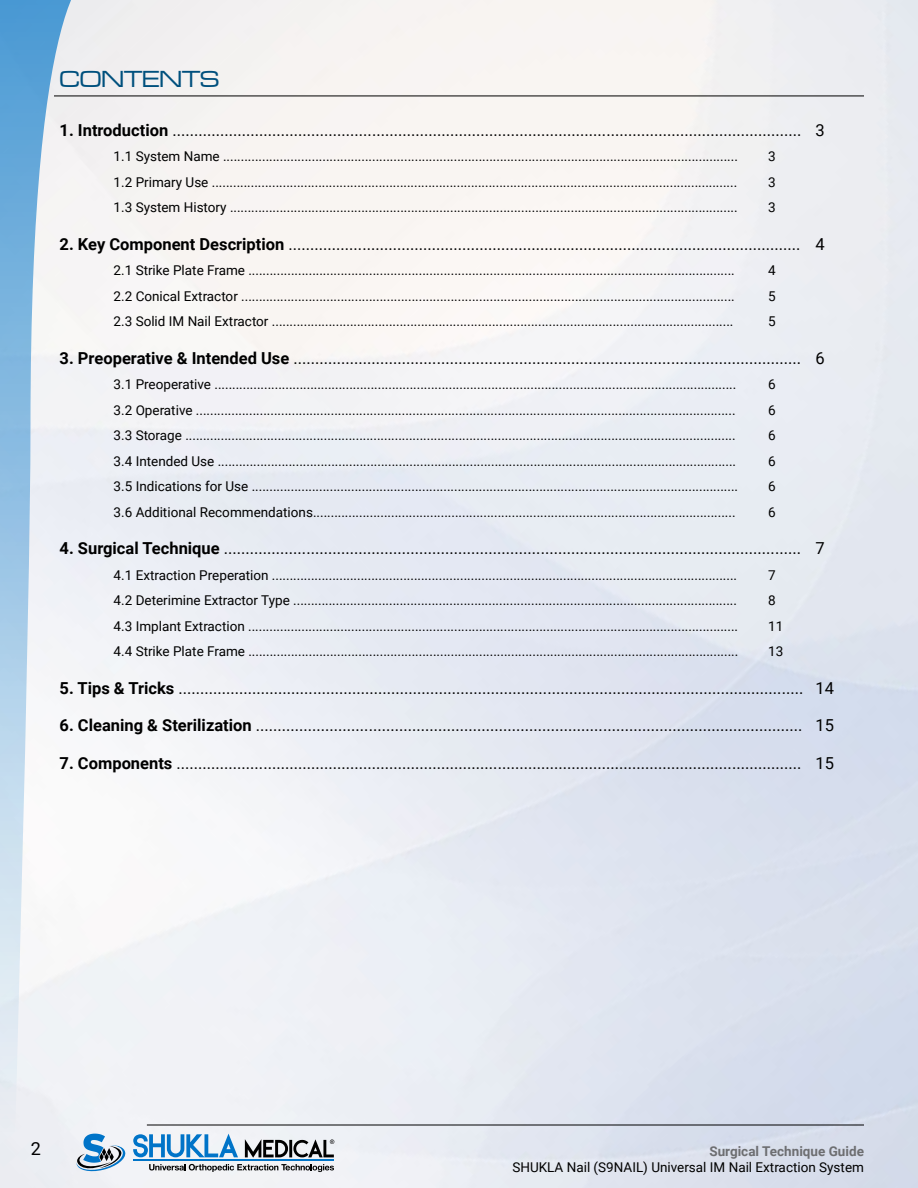
<style>
.page{position:relative;width:918px;height:1188px;background:#fff}
.page>*{position:absolute;margin:0;border:0;box-sizing:border-box;transform-origin:0 0}
.t1{font:24px "Microgramma DEE Medi Exte";color:#00507d}
.t2{font:18px "Roboto";color:#000}
.t3{font:16.5px "Roboto";color:#000}
.t4{font:13.5px "Roboto";color:#000}
.t5{font:700 13.5px "Roboto";color:#6d6e71}
.s1{font-weight:700}
</style>
<div class="page">
<img style="left:96px;top:0;width:822px;height:1188px">
<svg style="left:149px;top:1164px;width:185px;height:8px"></svg>
<svg style="left:245px;top:1139px;width:89px;height:19px"></svg>
<svg style="left:133px;top:1134px;width:105px;height:23px"></svg>
<hr style="left:133px;top:1160px;width:201px;height:1px;background:#0074c8">
<svg style="left:96px;top:1134px;width:30px;height:38px"></svg>
<hr style="left:147px;top:1125px;width:717px;height:1px;background:#000">
<hr style="left:54px;top:96px;width:810px;height:1px;background:#000">
<svg style="left:0;top:0;width:96px;height:1188px;fill:#eff0f4"></svg>
<h1 class="t1" style="left:59px;top:64px;width:162px">CONTENTS</h1>
<p class="t3" style="left:60px;top:118px;width:767px"><span class="s1">1. Introduction</span> ................................................................................................................................................. 3</p>
<p class="t4" style="left:114px;top:147px;width:626px">1.1 System Name .................................................................................................................................................</p>
<p class="t4" style="left:768px;top:147px;width:9px">3</p>
<p class="t4" style="left:114px;top:172px;width:625px">1.2 Primary Use ....................................................................................................................................................</p>
<p class="t4" style="left:768px;top:172px;width:9px">3</p>
<p class="t4" style="left:114px;top:198px;width:626px">1.3 System History ...............................................................................................................................................</p>
<p class="t4" style="left:768px;top:198px;width:9px">3</p>
<p class="t3" style="left:60px;top:232px;width:767px"><span class="s1">2. Key Component Description</span> ...................................................................................................................... 4</p>
<p class="t4" style="left:114px;top:261px;width:623px">2.1 Strike Plate Frame .........................................................................................................................................</p>
<p class="t4" style="left:768px;top:261px;width:9px">4</p>
<p class="t4" style="left:114px;top:286px;width:623px">2.2 Conical Extractor ...........................................................................................................................................</p>
<p class="t4" style="left:768px;top:286px;width:9px">5</p>
<p class="t4" style="left:114px;top:312px;width:621px">2.3 Solid IM Nail Extractor ..................................................................................................................................</p>
<p class="t4" style="left:768px;top:312px;width:9px">5</p>
<p class="t3" style="left:60px;top:346px;width:767px"><span class="s1">3. Preoperative &amp; Intended Use</span> ..................................................................................................................... 6</p>
<p class="t4" style="left:114px;top:375px;width:624px">3.1 Preoperative ...................................................................................................................................................</p>
<p class="t4" style="left:768px;top:375px;width:9px">6</p>
<p class="t4" style="left:114px;top:400px;width:624px">3.2 Operative ........................................................................................................................................................</p>
<p class="t4" style="left:768px;top:400px;width:9px">6</p>
<p class="t4" style="left:114px;top:426px;width:624px">3.3 Storage ...........................................................................................................................................................</p>
<p class="t4" style="left:768px;top:426px;width:9px">6</p>
<p class="t4" style="left:114px;top:451px;width:624px">3.4 Intended Use ..................................................................................................................................................</p>
<p class="t4" style="left:768px;top:451px;width:9px">6</p>
<p class="t4" style="left:114px;top:477px;width:626px">3.5 Indications for Use .........................................................................................................................................</p>
<p class="t4" style="left:768px;top:477px;width:9px">6</p>
<p class="t4" style="left:114px;top:502px;width:623px">3.6 Additional Recommendations.......................................................................................................................</p>
<p class="t4" style="left:768px;top:502px;width:9px">6</p>
<p class="t3" style="left:60px;top:537px;width:767px"><span class="s1">4. Surgical Technique</span> ..................................................................................................................................... 7</p>
<p class="t4" style="left:114px;top:565px;width:625px">4.1 Extraction Preperation ...................................................................................................................................</p>
<p class="t4" style="left:768px;top:565px;width:9px">7</p>
<p class="t4" style="left:114px;top:591px;width:625px">4.2 Deterimine Extractor Type .............................................................................................................................</p>
<p class="t4" style="left:768px;top:591px;width:9px">8</p>
<p class="t4" style="left:114px;top:616px;width:626px">4.3 Implant Extraction ..........................................................................................................................................</p>
<p class="t4" style="left:768px;top:616px;width:17px">11</p>
<p class="t4" style="left:114px;top:642px;width:626px">4.4 Strike Plate Frame ..........................................................................................................................................</p>
<p class="t4" style="left:768px;top:642px;width:17px">13</p>
<p class="t3" style="left:60px;top:676px;width:776px"><span class="s1">5. Tips &amp; Tricks</span> ................................................................................................................................................ 14</p>
<p class="t3" style="left:60px;top:714px;width:776px"><span class="s1">6. Cleaning &amp; Sterilization</span> .............................................................................................................................. 15</p>
<p class="t3" style="left:60px;top:751px;width:776px"><span class="s1">7. Components</span> ................................................................................................................................................ 15</p>
<h2 class="t2" style="left:31px;top:1136px;width:12px">2</h2>
<p class="t5" style="left:709px;top:1142px;width:156px">Surgical Technique Guide</p>
<p class="t4" style="left:512px;top:1158px;width:353px">SHUKLA Nail (S9NAIL) Universal IM Nail Extraction System</p>
</div>
